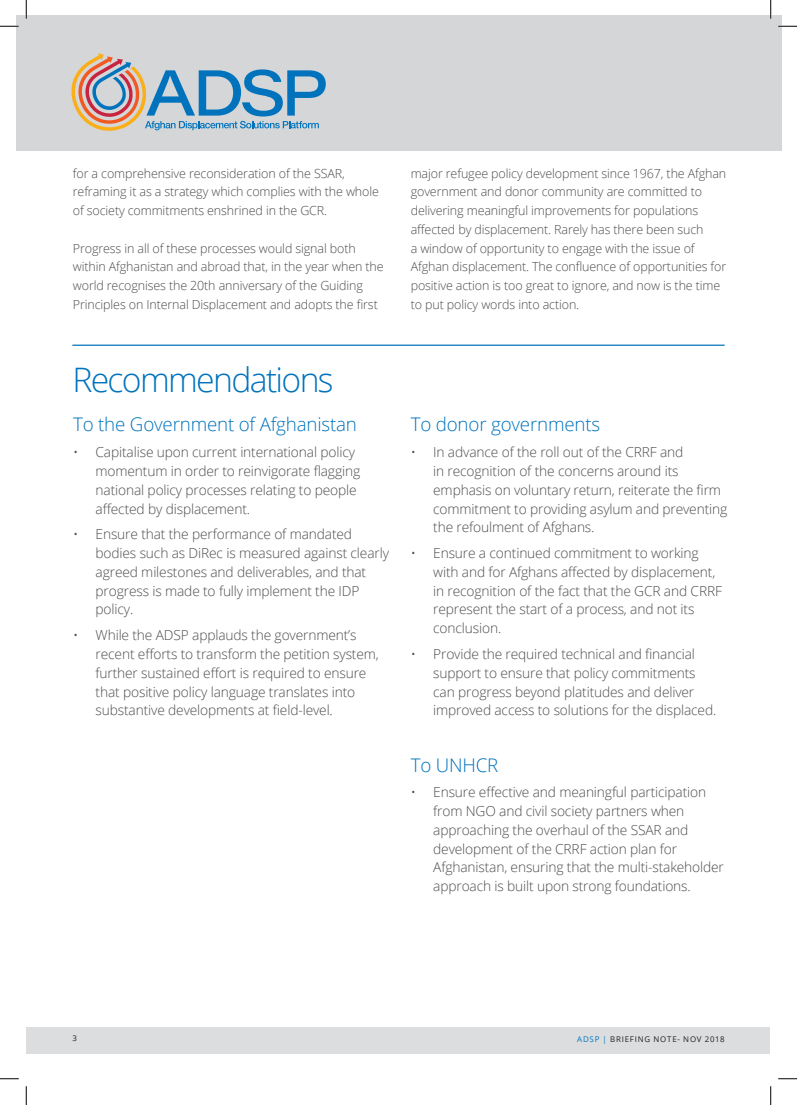
<style>
.page{position:relative;width:797px;height:1105px;background:#fff}
.page>*{position:absolute;margin:0;border:0;box-sizing:border-box;transform-origin:0 0}
.t1{font:300 33.75px "Open Sans";letter-spacing:-.05em;color:#0073bc}
.t2{font:300 18.75px "Open Sans";letter-spacing:-.01em;color:#0073bc}
.t3{font:300 13.75px/18.8px "Open Sans";letter-spacing:-.01em;color:#4b4c4d}
.t4{font:300 12.5px/18.8px "Open Sans";letter-spacing:-.01em;color:#4b4c4d}
.t5{font:7.88px "Open Sans";letter-spacing:.1em;color:#231f20}
.s1{color:#0073bc}
</style>
<div class="page">
<div style="left:27px;top:1027px;width:743px;height:26px;background:#dcdddf"></div>
<div style="left:16px;top:16px;width:765px;height:135px;background:#d5d6d8"></div>
<svg style="left:71px;top:54px;width:255px;height:77px"></svg>
<hr style="left:72px;top:345px;width:652px;height:1px;background:#0073bc">
<svg style="left:0;top:25px;width:19px;height:2px"></svg>
<svg style="left:778px;top:25px;width:19px;height:2px"></svg>
<svg style="left:0;top:1078px;width:19px;height:1px"></svg>
<svg style="left:778px;top:1078px;width:19px;height:1px"></svg>
<svg style="left:25px;top:0;width:2px;height:19px"></svg>
<svg style="left:25px;top:1086px;width:2px;height:19px"></svg>
<svg style="left:770px;top:0;width:1px;height:19px"></svg>
<svg style="left:770px;top:1086px;width:1px;height:19px"></svg>
<p class="t4" style="left:73px;top:163px;width:307px">for a comprehensive reconsideration of the SSAR, reframing it as a strategy which complies with the whole of society commitments enshrined in the GCR.</p>
<p class="t4" style="left:73px;top:238px;width:312px">Progress in all of these processes would signal both within Afghanistan and abroad that, in the year when the world recognises the 20th anniversary of the Guiding Principles on Internal Displacement and adopts the first</p>
<p class="t1" style="left:72px;top:356px;width:263px">Recommendations</p>
<p class="t2" style="left:73px;top:412px;width:285px">To the Government of Afghanistan</p>
<p class="t3" style="left:96px;top:443px;width:266px;text-indent:-22px">• Capitalise upon current international policy momentum in order to reinvigorate flagging national policy processes relating to people affected by displacement.</p>
<p class="t3" style="left:96px;top:525px;width:295px;text-indent:-22px">• Ensure that the performance of mandated bodies such as DiRec is measured against clearly agreed milestones and deliverables, and that progress is made to fully implement the IDP policy.</p>
<p class="t3" style="left:96px;top:625px;width:285px;text-indent:-22px">• While the ADSP applauds the government’s recent efforts to transform the petition system, further sustained effort is required to ensure that positive policy language translates into substantive developments at field-level.</p>
<p class="t4" style="left:411px;top:163px;width:317px">major refugee policy development since 1967, the Afghan government and donor community are committed to delivering meaningful improvements for populations affected by displacement. Rarely has there been such<br>a window of opportunity to engage with the issue of Afghan displacement. The confluence of opportunities for positive action is too great to ignore, and now is the time to put policy words into action.</p>
<p class="t2" style="left:411px;top:412px;width:191px">To donor governments</p>
<p class="t3" style="left:433px;top:443px;width:295px;text-indent:-22px">• In advance of the roll out of the CRRF and<br>in recognition of the concerns around its emphasis on voluntary return, reiterate the firm commitment to providing asylum and preventing the refoulment of Afghans.</p>
<p class="t3" style="left:433px;top:543px;width:290px;text-indent:-22px">• Ensure a continued commitment to working with and for Afghans affected by displacement, in recognition of the fact that the GCR and CRRF represent the start of a process, and not its conclusion.</p>
<p class="t3" style="left:433px;top:644px;width:284px;text-indent:-22px">• Provide the required technical and financial support to ensure that policy commitments can progress beyond platitudes and deliver improved access to solutions for the displaced.</p>
<p class="t2" style="left:411px;top:752px;width:89px">To UNHCR</p>
<p class="t3" style="left:433px;top:783px;width:292px;text-indent:-22px">• Ensure effective and meaningful participation from NGO and civil society partners when approaching the overhaul of the SSAR and development of the CRRF action plan for Afghanistan, ensuring that the multi-stakeholder approach is built upon strong foundations.</p>
<p class="t5" style="left:72px;top:1033px;width:6px">3</p>
<p class="t5" style="left:577px;top:1034px;width:149px"><span class="s1">ADSP |</span> BRIEFING NOTE- NOV 2018</p>
</div>
